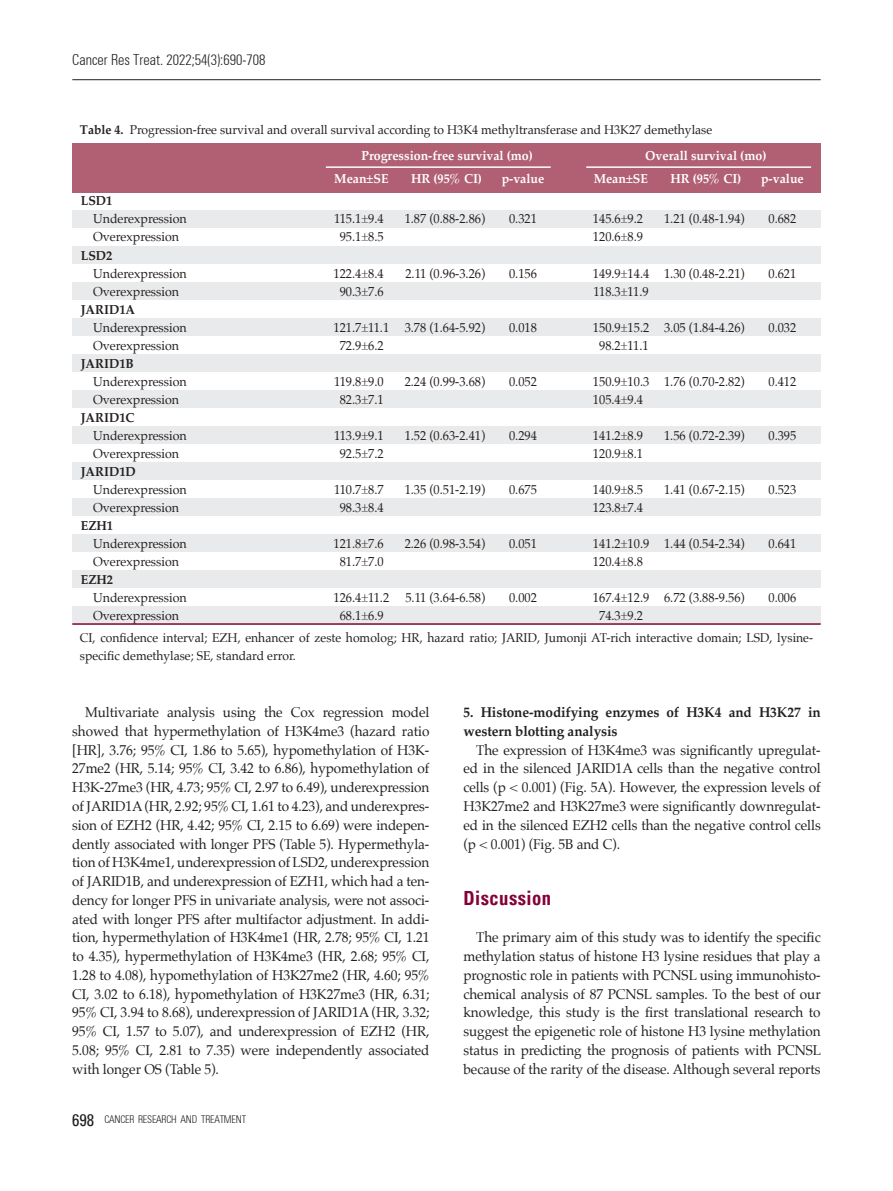
<style>
.page{position:relative;width:893px;height:1191px;background:#fff}
.page>*{position:absolute;margin:0;border:0;box-sizing:border-box;transform-origin:0 0}
.t1{font:700 condensed 19.5px "Univers";letter-spacing:.025em;color:#840037;scale:.95 1}
.t2{font:300 condensed 15px "Univers";color:#231f20;scale:.95 1}
.t3{font:14.25px/18.8px "Palatino";letter-spacing:-.005em;color:#231f20;text-align:justify;scale:.95 1}
.t4{font:700 14.25px/18.8px "Palatino";letter-spacing:-.005em;color:#231f20;scale:.95 1}
.t5{font:13.05px "Palatino";color:#231f20;scale:.95 1}
.t6{font:700 13.05px "Palatino";color:#fff;scale:.95 1}
.t7{font:700 13.05px "Palatino";color:#231f20;scale:.95 1}
.t8{font:12.75px/17.2px "Palatino";color:#231f20;scale:.95 1}
.t9{font:300 condensed 10.5px "Univers";letter-spacing:-.02em;color:#231f20;scale:.95 1}
.s1{font-weight:700}
.s2{font-weight:400;font-size:16.5px}
</style>
<div class="page">
<hr style="left:72px;top:79px;width:749px;height:1px;background:#231f20">
<div style="left:72px;top:143px;width:749px;height:50px;background:#b06072"></div>
<div style="left:72px;top:210px;width:749px;height:17px;background:#e9eaeb"></div>
<div style="left:72px;top:354px;width:749px;height:17px;background:#e9eaeb"></div>
<div style="left:72px;top:498px;width:749px;height:17px;background:#e9eaeb"></div>
<div style="left:72px;top:246px;width:749px;height:17px;background:#e9eaeb"></div>
<div style="left:72px;top:390px;width:749px;height:17px;background:#e9eaeb"></div>
<div style="left:72px;top:534px;width:749px;height:17px;background:#e9eaeb"></div>
<div style="left:72px;top:282px;width:749px;height:17px;background:#e9eaeb"></div>
<div style="left:72px;top:426px;width:749px;height:17px;background:#e9eaeb"></div>
<div style="left:72px;top:570px;width:749px;height:17px;background:#e9eaeb"></div>
<div style="left:72px;top:318px;width:749px;height:17px;background:#e9eaeb"></div>
<div style="left:72px;top:462px;width:749px;height:17px;background:#e9eaeb"></div>
<div style="left:72px;top:606px;width:749px;height:17px;background:#e9eaeb"></div>
<hr style="left:72px;top:623px;width:749px;height:2px;background:#840037">
<hr style="left:326px;top:166px;width:225px;height:2px;background:#fff">
<hr style="left:586px;top:166px;width:225px;height:2px;background:#fff">
<p class="t2" style="left:72px;top:51px;width:205px">Cancer Res Treat. 2022;54(3):690-708</p>
<p class="t8" style="left:80px;top:121px;width:667px"><span class="s1">Table 4.</span> Progression-free survival and overall survival according to H3K4 methyltransferase and H3K27 demethylase</p>
<p class="t6" style="left:361px;top:145px;width:182px">Progression-free survival (mo)</p>
<p class="t6" style="left:645px;top:145px;width:129px">Overall survival (mo)</p>
<p class="t6" style="left:334px;top:167px;width:59px">Mean±SE</p>
<p class="t6" style="left:411px;top:167px;width:76px">HR (95% CI)</p>
<p class="t6" style="left:502px;top:167px;width:46px">p-value</p>
<p class="t6" style="left:594px;top:167px;width:59px">Mean±SE</p>
<p class="t6" style="left:670px;top:167px;width:76px">HR (95% CI)</p>
<p class="t6" style="left:761px;top:167px;width:46px">p-value</p>
<p class="t7" style="left:81px;top:190px;width:35px">LSD1</p>
<p class="t5" style="left:93px;top:208px;width:100px">Underexpression</p>
<p class="t5" style="left:334px;top:208px;width:54px">115.1±9.4</p>
<p class="t5" style="left:405px;top:208px;width:86px">1.87 (0.88-2.86)</p>
<p class="t5" style="left:509px;top:208px;width:31px">0.321</p>
<p class="t5" style="left:593px;top:208px;width:54px">145.6±9.2</p>
<p class="t5" style="left:664px;top:208px;width:86px">1.21 (0.48-1.94)</p>
<p class="t5" style="left:768px;top:208px;width:31px">0.682</p>
<p class="t5" style="left:93px;top:226px;width:92px">Overexpression</p>
<p class="t5" style="left:340px;top:226px;width:48px">95.1±8.5</p>
<p class="t5" style="left:593px;top:226px;width:54px">120.6±8.9</p>
<p class="t7" style="left:81px;top:244px;width:35px">LSD2</p>
<p class="t5" style="left:93px;top:262px;width:100px">Underexpression</p>
<p class="t5" style="left:334px;top:262px;width:54px">122.4±8.4</p>
<p class="t5" style="left:405px;top:262px;width:86px">2.11 (0.96-3.26)</p>
<p class="t5" style="left:509px;top:262px;width:31px">0.156</p>
<p class="t5" style="left:593px;top:262px;width:161px">149.9±14.4 1.30 (0.48-2.21)</p>
<p class="t5" style="left:768px;top:262px;width:31px">0.621</p>
<p class="t5" style="left:93px;top:280px;width:92px">Overexpression</p>
<p class="t5" style="left:340px;top:280px;width:48px">90.3±7.6</p>
<p class="t5" style="left:594px;top:280px;width:59px">118.3±11.9</p>
<p class="t7" style="left:81px;top:298px;width:59px">JARID1A</p>
<p class="t5" style="left:93px;top:316px;width:100px">Underexpression</p>
<p class="t5" style="left:334px;top:316px;width:161px">121.7±11.1 3.78 (1.64-5.92)</p>
<p class="t5" style="left:509px;top:316px;width:31px">0.018</p>
<p class="t5" style="left:593px;top:316px;width:161px">150.9±15.2 3.05 (1.84-4.26)</p>
<p class="t5" style="left:768px;top:316px;width:31px">0.032</p>
<p class="t5" style="left:93px;top:334px;width:92px">Overexpression</p>
<p class="t5" style="left:340px;top:334px;width:48px">72.9±6.2</p>
<p class="t5" style="left:599px;top:334px;width:54px">98.2±11.1</p>
<p class="t7" style="left:81px;top:352px;width:57px">JARID1B</p>
<p class="t5" style="left:93px;top:370px;width:100px">Underexpression</p>
<p class="t5" style="left:334px;top:370px;width:54px">119.8±9.0</p>
<p class="t5" style="left:405px;top:370px;width:86px">2.24 (0.99-3.68)</p>
<p class="t5" style="left:509px;top:370px;width:31px">0.052</p>
<p class="t5" style="left:593px;top:370px;width:161px">150.9±10.3 1.76 (0.70-2.82)</p>
<p class="t5" style="left:768px;top:370px;width:31px">0.412</p>
<p class="t5" style="left:93px;top:388px;width:92px">Overexpression</p>
<p class="t5" style="left:340px;top:388px;width:48px">82.3±7.1</p>
<p class="t5" style="left:593px;top:388px;width:54px">105.4±9.4</p>
<p class="t7" style="left:81px;top:406px;width:58px">JARID1C</p>
<p class="t5" style="left:93px;top:424px;width:100px">Underexpression</p>
<p class="t5" style="left:334px;top:424px;width:54px">113.9±9.1</p>
<p class="t5" style="left:405px;top:424px;width:86px">1.52 (0.63-2.41)</p>
<p class="t5" style="left:509px;top:424px;width:31px">0.294</p>
<p class="t5" style="left:593px;top:424px;width:54px">141.2±8.9</p>
<p class="t5" style="left:664px;top:424px;width:86px">1.56 (0.72-2.39)</p>
<p class="t5" style="left:768px;top:424px;width:31px">0.395</p>
<p class="t5" style="left:93px;top:442px;width:92px">Overexpression</p>
<p class="t5" style="left:340px;top:442px;width:48px">92.5±7.2</p>
<p class="t5" style="left:593px;top:442px;width:54px">120.9±8.1</p>
<p class="t7" style="left:81px;top:460px;width:59px">JARID1D</p>
<p class="t5" style="left:93px;top:478px;width:100px">Underexpression</p>
<p class="t5" style="left:334px;top:478px;width:54px">110.7±8.7</p>
<p class="t5" style="left:405px;top:478px;width:86px">1.35 (0.51-2.19)</p>
<p class="t5" style="left:509px;top:478px;width:31px">0.675</p>
<p class="t5" style="left:593px;top:478px;width:54px">140.9±8.5</p>
<p class="t5" style="left:664px;top:478px;width:86px">1.41 (0.67-2.15)</p>
<p class="t5" style="left:768px;top:478px;width:31px">0.523</p>
<p class="t5" style="left:93px;top:496px;width:92px">Overexpression</p>
<p class="t5" style="left:340px;top:496px;width:48px">98.3±8.4</p>
<p class="t5" style="left:593px;top:496px;width:54px">123.8±7.4</p>
<p class="t7" style="left:81px;top:514px;width:36px">EZH1</p>
<p class="t5" style="left:93px;top:532px;width:100px">Underexpression</p>
<p class="t5" style="left:334px;top:532px;width:54px">121.8±7.6</p>
<p class="t5" style="left:405px;top:532px;width:86px">2.26 (0.98-3.54)</p>
<p class="t5" style="left:509px;top:532px;width:31px">0.051</p>
<p class="t5" style="left:593px;top:532px;width:161px">141.2±10.9 1.44 (0.54-2.34)</p>
<p class="t5" style="left:768px;top:532px;width:31px">0.641</p>
<p class="t5" style="left:93px;top:550px;width:92px">Overexpression</p>
<p class="t5" style="left:340px;top:550px;width:48px">81.7±7.0</p>
<p class="t5" style="left:593px;top:550px;width:54px">120.4±8.8</p>
<p class="t7" style="left:81px;top:568px;width:36px">EZH2</p>
<p class="t5" style="left:93px;top:586px;width:100px">Underexpression</p>
<p class="t5" style="left:334px;top:586px;width:161px">126.4±11.2 5.11 (3.64-6.58)</p>
<p class="t5" style="left:509px;top:586px;width:31px">0.002</p>
<p class="t5" style="left:593px;top:586px;width:161px">167.4±12.9 6.72 (3.88-9.56)</p>
<p class="t5" style="left:768px;top:586px;width:31px">0.006</p>
<p class="t5" style="left:93px;top:604px;width:92px">Overexpression</p>
<p class="t5" style="left:340px;top:604px;width:48px">68.1±6.9</p>
<p class="t5" style="left:599px;top:604px;width:48px">74.3±9.2</p>
<p class="t8" style="left:80px;top:629px;width:773px">CI, confidence interval; EZH, enhancer of zeste homolog; HR, hazard ratio; JARID, Jumonji AT-rich interactive domain; LSD, lysine&shy;specific demethylase; SE, standard error.</p>
<p class="t3" style="left:72px;top:703px;width:377px;text-indent:13px">Multivariate analysis using the Cox regression model showed that hypermethylation of H3K4me3 (hazard ratio [HR], 3.76; 95% CI, 1.86 to 5.65), hypomethylation of H3K-27me2 (HR, 5.14; 95% CI, 3.42 to 6.86), hypomethylation of H3K-27me3 (HR, 4.73; 95% CI, 2.97 to 6.49), underexpression of JARID1A (HR, 2.92; 95% CI, 1.61 to 4.23), and underexpres&shy;sion of EZH2 (HR, 4.42; 95% CI, 2.15 to 6.69) were indepen&shy;dently associated with longer PFS (Table 5). Hypermethyla&shy;tion of H3K4me1, underexpression of LSD2, underexpression of JARID1B, and underexpression of EZH1, which had a ten&shy;dency for longer PFS in univariate analysis, were not associ&shy;ated with longer PFS after multifactor adjustment. In addi&shy;tion, hypermethylation of H3K4me1 (HR, 2.78; 95% CI, 1.21 to 4.35), hypermethylation of H3K4me3 (HR, 2.68; 95% CI, 1.28 to 4.08), hypomethylation of H3K27me2 (HR, 4.60; 95% CI, 3.02 to 6.18), hypomethylation of H3K27me3 (HR, 6.31; 95% CI, 3.94 to 8.68), underexpression of JARID1A (HR, 3.32; 95% CI, 1.57 to 5.07), and underexpression of EZH2 (HR, 5.08; 95% CI, 2.81 to 7.35) were independently associated with longer OS (Table 5).</p>
<p class="t4" style="left:463px;top:702px;width:378px">5. Histone-modifying enzymes of H3K4 and H3K27 in western blotting analysis</p>
<p class="t3" style="left:463px;top:740px;width:378px;text-indent:13px">The expression of H3K4me3 was significantly upregulat&shy;ed in the silenced JARID1A cells than the negative control cells (p &lt; 0.001) (Fig. 5A). However, the expression levels of H3K27me2 and H3K27me3 were significantly downregulat&shy;ed in the silenced EZH2 cells than the negative control cells (p &lt; 0.001) (Fig. 5B and C).</p>
<p class="t1" style="left:463px;top:885px;width:94px">Discussion</p>
<p class="t3" style="left:463px;top:928px;width:378px;text-indent:13px">The primary aim of this study was to identify the specific methylation status of histone H3 lysine residues that play a prognostic role in patients with PCNSL using immunohisto&shy;chemical analysis of 87 PCNSL samples. To the best of our knowledge, this study is the first translational research to suggest the epigenetic role of histone H3 lysine methylation status in predicting the prognosis of patients with PCNSL because of the rarity of the disease. Although several reports</p>
<p class="t9" style="left:72px;top:1113px;width:184px"><span class="s2">698</span> CANCER RESEARCH AND TREATMENT</p>
</div>
